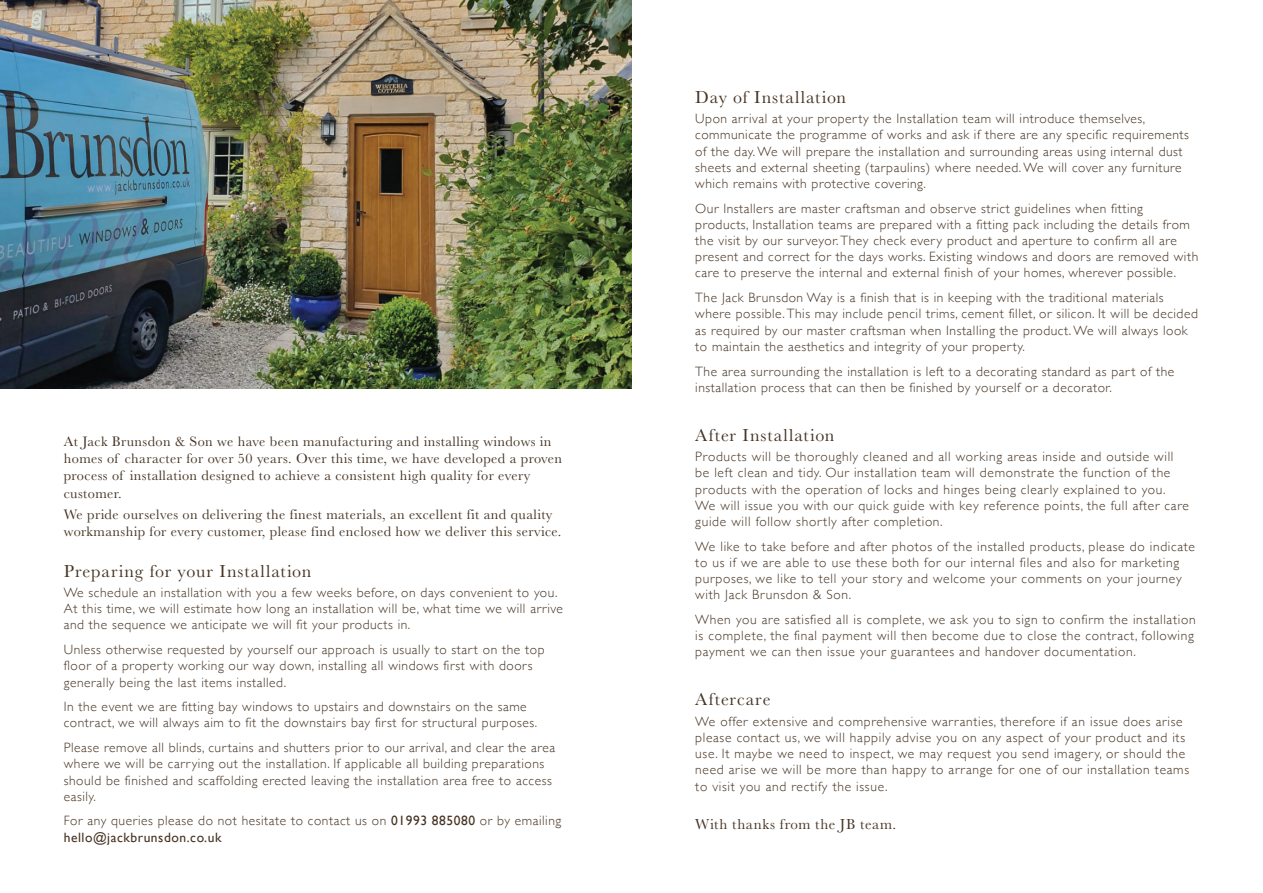
<style>
.page{position:relative;width:1263px;height:893px;background:#fff}
.page>*{position:absolute;margin:0;border:0;box-sizing:border-box;transform-origin:0 0}
.t1{font:18px "Baskerville";letter-spacing:.055em;color:#463323}
.t2{font:15px "Baskerville";letter-spacing:.045em;color:#463323}
.t3{font:14.25px/17.1px "Baskerville";letter-spacing:.03em;color:#463323}
.t4{font:300 13.5px/16.2px "Gill Sans";letter-spacing:.04em;color:#463323}
.s1{font-weight:400}
</style>
<div class="page">
<img style="left:0;top:0;width:631px;height:388px">
<p class="t3" style="left:64px;top:433px;width:500px">At Jack Brunsdon &amp; Son we have been manufacturing and installing windows in homes of character for over 50 years. Over this time, we have developed a proven process of installation designed to achieve a consistent high quality for every customer.</p>
<p class="t3" style="left:64px;top:506px;width:499px">We pride ourselves on delivering the finest materials, an excellent fit and quality workmanship for every customer, please find enclosed how we deliver this service.</p>
<h1 class="t1" style="left:64px;top:560px;width:249px">Preparing for your Installation</h1>
<p class="t4" style="left:64px;top:584px;width:501px">We schedule an installation with you a few weeks before, on days convenient to you.<br>At this time, we will estimate how long an installation will be, what time we will arrive and the sequence we anticipate we will fit your products in.</p>
<p class="t4" style="left:64px;top:641px;width:482px">Unless otherwise requested by yourself our approach is usually to start on the top floor of a property working our way down, installing all windows first with doors generally being the last items installed.</p>
<p class="t4" style="left:64px;top:698px;width:475px">In the event we are fitting bay windows to upstairs and downstairs on the same contract, we will always aim to fit the downstairs bay first for structural purposes.</p>
<p class="t4" style="left:64px;top:739px;width:493px">Please remove all blinds, curtains and shutters prior to our arrival, and clear the area where we will be carrying out the installation. If applicable all building preparations should be finished and scaffolding erected leaving the installation area free to access easily.</p>
<p class="t4" style="left:64px;top:812px;width:499px">For any queries please do not hesitate to contact us on <span class="s1">01993 885080</span> or by emailing <span class="s1">hello@jackbrunsdon.co.uk</span></p>
<h1 class="t1" style="left:695px;top:86px;width:152px">Day of Installation</h1>
<p class="t4" style="left:695px;top:110px;width:495px">Upon arrival at your property the Installation team will introduce themselves, communicate the programme of works and ask if there are any specific requirements of the day. We will prepare the installation and surrounding areas using internal dust sheets and external sheeting (tarpaulins) where needed. We will cover any furniture which remains with protective covering.</p>
<p class="t4" style="left:695px;top:200px;width:504px">Our Installers are master craftsman and observe strict guidelines when fitting products, Installation teams are prepared with a fitting pack including the details from the visit by our surveyor. They check every product and aperture to confirm all are present and correct for the days works. Existing windows and doors are removed with care to preserve the internal and external finish of your homes, wherever possible.</p>
<p class="t4" style="left:695px;top:289px;width:504px">The Jack Brunsdon Way is a finish that is in keeping with the traditional materials where possible. This may include pencil trims, cement fillet, or silicon. It will be decided as required by our master craftsman when Installing the product. We will always look to maintain the aesthetics and integrity of your property.</p>
<p class="t4" style="left:695px;top:362px;width:481px">The area surrounding the installation is left to a decorating standard as part of the installation process that can then be finished by yourself or a decorator.</p>
<h1 class="t1" style="left:695px;top:424px;width:141px">After Installation</h1>
<p class="t4" style="left:695px;top:448px;width:495px">Products will be thoroughly cleaned and all working areas inside and outside will be left clean and tidy. Our installation team will demonstrate the function of the products with the operation of locks and hinges being clearly explained to you.<br>We will issue you with our quick guide with key reference points, the full after care guide will follow shortly after completion.</p>
<p class="t4" style="left:695px;top:537px;width:501px">We like to take before and after photos of the installed products, please do indicate to us if we are able to use these both for our internal files and also for marketing purposes, we like to tell your story and welcome your comments on your journey with Jack Brunsdon &amp; Son.</p>
<p class="t4" style="left:695px;top:611px;width:502px">When you are satisfied all is complete, we ask you to sign to confirm the installation is complete, the final payment will then become due to close the contract, following payment we can then issue your guarantees and handover documentation.</p>
<h1 class="t1" style="left:695px;top:689px;width:77px">Aftercare</h1>
<p class="t4" style="left:695px;top:713px;width:495px">We offer extensive and comprehensive warranties, therefore if an issue does arise please contact us, we will happily advise you on any aspect of your product and its use. It maybe we need to inspect, we may request you send imagery, or should the need arise we will be more than happy to arrange for one of our installation teams to visit you and rectify the issue.</p>
<p class="t2" style="left:695px;top:816px;width:203px">With thanks from the JB team.</p>
</div>
